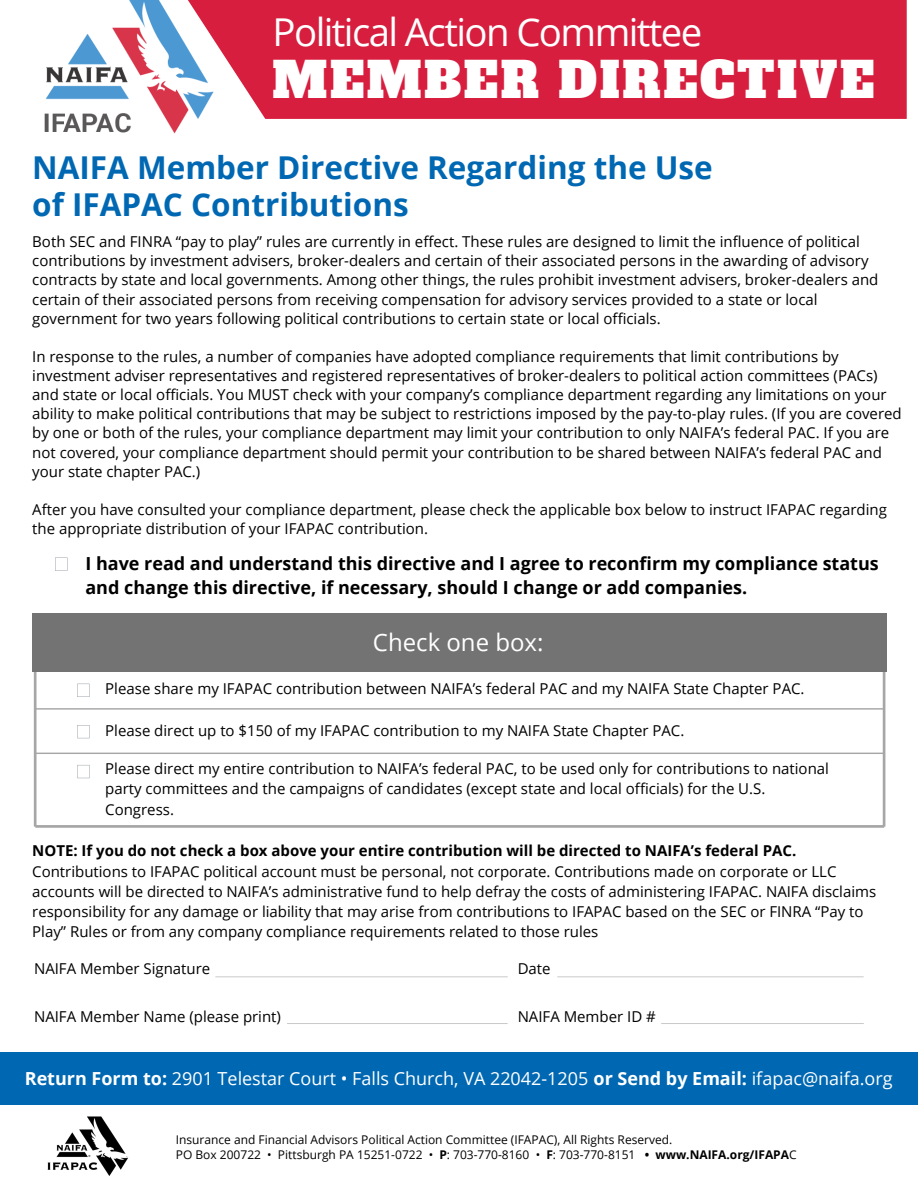
<style>
.page{position:relative;width:918px;height:1188px;background:#fff}
.page>*{position:absolute;margin:0;border:0;box-sizing:border-box;transform-origin:0 0}
.t1{font:48px "Alfa Slab One";letter-spacing:.055em;color:#fff}
.t2{font:38.4px "Open Sans";letter-spacing:-.04em;color:#fff}
.t3{font:700 31.5px/37.2px "Open Sans";color:#0068b3}
.t4{font:24px "Open Sans";color:#fff}
.t5{font:700 18px/24.8px "Open Sans";color:#000}
.t6{font:18px "Open Sans";color:#fff}
.t7{font:15px/19px "Open Sans";color:#000}
.t8{font:700 15px "Open Sans";color:#000}
.t9{font:12px/15.8px "Open Sans";color:#000}
.s1{font-weight:700}
</style>
<div class="page">
<img style="left:44px;top:0;width:141px;height:134px">
<div style="left:185px;top:0;width:722px;height:119px;background:#d71e3e"></div>
<svg style="left:55px;top:558px;width:13px;height:13px"></svg>
<div style="left:32px;top:613px;width:854px;height:59px;background:#737373"></div>
<svg style="left:34px;top:672px;width:851px;height:156px"></svg>
<div style="left:0;top:1052px;width:918px;height:53px;background:#0068b3"></div>
<img style="left:47px;top:1116px;width:81px;height:60px">
<svg style="left:215px;top:976px;width:293px;height:1px"></svg>
<svg style="left:557px;top:976px;width:307px;height:1px"></svg>
<svg style="left:661px;top:1023px;width:203px;height:1px"></svg>
<svg style="left:287px;top:1023px;width:221px;height:1px"></svg>
<h2 class="t2" style="left:273px;top:5px;width:431px">Political Action Committee</h2>
<h1 class="t1" style="left:273px;top:48px;width:603px">MEMBER DIRECTIVE</h1>
<h3 class="t3" style="left:32px;top:148px;width:682px">NAIFA Member Directive Regarding the Use of IFAPAC Contributions</h3>
<p class="t7" style="left:32px;top:232px;width:848px">Both SEC and FINRA “pay to play” rules are currently in effect. These rules are designed to limit the influence of political contributions by investment advisers, broker-dealers and certain of their associated persons in the awarding of advisory contracts by state and local governments. Among other things, the rules prohibit investment advisers, broker-dealers and certain of their associated persons from receiving compensation for advisory services provided to a state or local government for two years following political contributions to certain state or local officials.</p>
<p class="t7" style="left:32px;top:347px;width:871px">In response to the rules, a number of companies have adopted compliance requirements that limit contributions by investment adviser representatives and registered representatives of broker-dealers to political action committees (PACs) and state or local officials. You MUST check with your company’s compliance department regarding any limitations on your ability to make political contributions that may be subject to restrictions imposed by the pay-to-play rules. (If you are covered by one or both of the rules, your compliance department may limit your contribution to only NAIFA’s federal PAC. If you are not covered, your compliance department should permit your contribution to be shared between NAIFA’s federal PAC and your state chapter PAC.)</p>
<p class="t7" style="left:32px;top:500px;width:856px">After you have consulted your compliance department, please check the applicable box below to instruct IFAPAC regarding the appropriate distribution of your IFAPAC contribution.</p>
<p class="t5" style="left:85px;top:550px;width:795px">I have read and understand this directive and I agree to reconfirm my compliance status and change this directive, if necessary, should I change or add companies.</p>
<h3 class="t4" style="left:373px;top:625px;width:172px">Check one box:</h3>
<p class="t7" style="left:105px;top:679px;width:701px">Please share my IFAPAC contribution between NAIFA’s federal PAC and my NAIFA State Chapter PAC.</p>
<p class="t7" style="left:105px;top:721px;width:581px">Please direct up to $150 of my IFAPAC contribution to my NAIFA State Chapter PAC.</p>
<p class="t7" style="left:105px;top:758px;width:725px;line-height:20.2px">Please direct my entire contribution to NAIFA’s federal PAC, to be used only for contributions to national party committees and the campaigns of candidates (except state and local officials) for the U.S.<br>Congress.</p>
<p class="t8" style="left:32px;top:840px;width:766px">NOTE: If you do not check a box above your entire contribution will be directed to NAIFA’s federal PAC.</p>
<p class="t7" style="left:32px;top:861px;width:846px;line-height:20.2px">Contributions to IFAPAC political account must be personal, not corporate. Contributions made on corporate or LLC accounts will be directed to NAIFA’s administrative fund to help defray the costs of administering IFAPAC. NAIFA disclaims responsibility for any damage or liability that may arise from contributions to IFAPAC based on the SEC or FINRA “Pay to Play” Rules or from any company compliance requirements related to those rules</p>
<p class="t7" style="left:34px;top:958px;width:178px">NAIFA Member Signature</p>
<p class="t7" style="left:518px;top:958px;width:34px">Date</p>
<p class="t7" style="left:34px;top:1007px;width:248px">NAIFA Member Name (please print)</p>
<p class="t7" style="left:518px;top:1007px;width:140px">NAIFA Member ID #</p>
<p class="t6" style="left:25px;top:1066px;width:869px"><span class="s1">Return Form to:</span> 2901 Telestar Court • Falls Church, VA 22042-1205 <span class="s1">or Send by Email:</span> ifapac@naifa.org</p>
<p class="t9" style="left:176px;top:1131px;width:622px">Insurance and Financial Advisors Political Action Committee (IFAPAC), All Rights Reserved.<br>PO Box 200722 • Pittsburgh PA 15251-0722 • <span class="s1">P</span>: 703-770-8160 • <span class="s1">F</span>: 703-770-8151 <span class="s1">• www.NAIFA.org/IFAPA</span>C</p>
</div>
